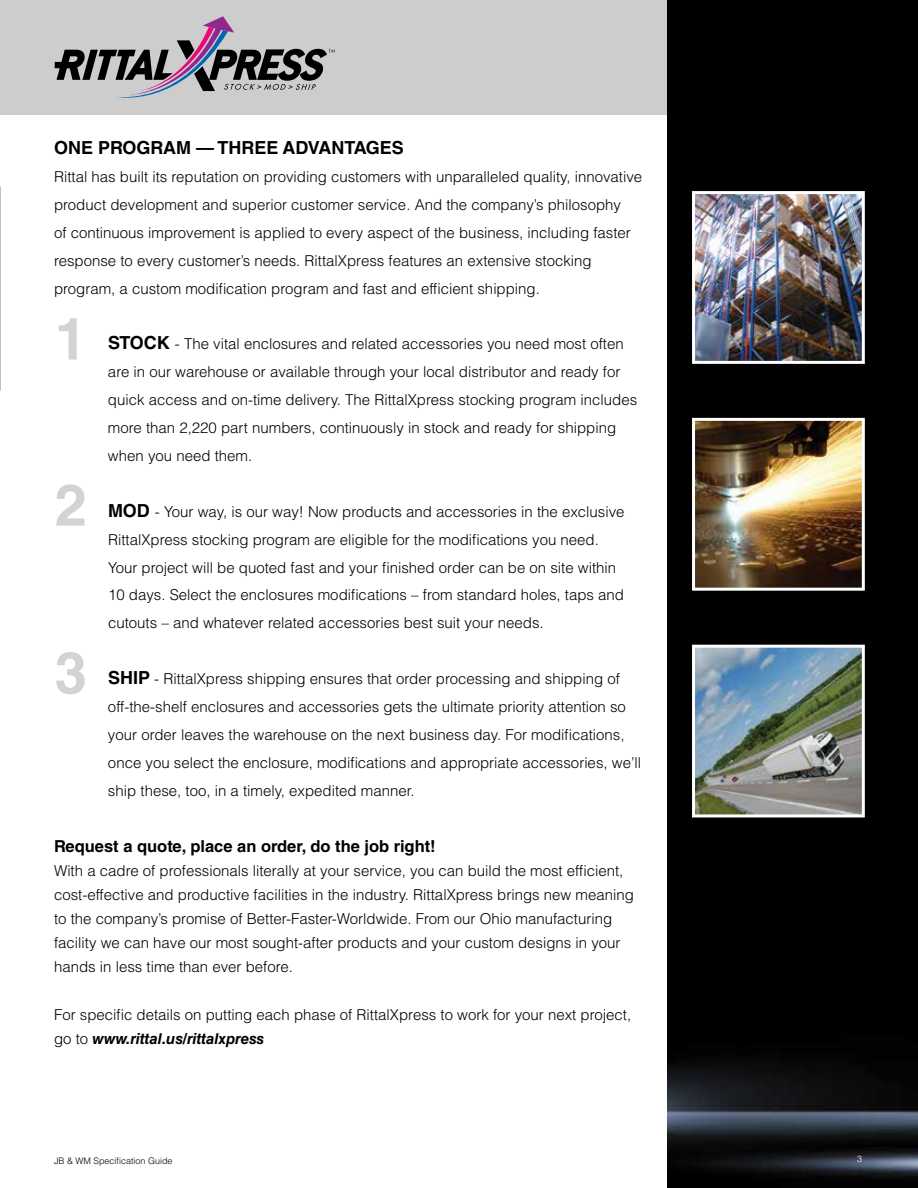
<style>
.page{position:relative;width:918px;height:1188px;background:#fff}
.page>*{position:absolute;margin:0;border:0;box-sizing:border-box;transform-origin:0 0}
.t1{font:700 58.2px "Helvetica LT Std";color:#d1d3d4}
.t2{font:700 18px "Helvetica LT Std";color:#000}
.t3{font:700 16.5px "Helvetica LT Std";color:#000}
.t4{font:300 15px/27.9px "Helvetica LT Std";color:#000}
.t5{font:300 9px "Helvetica LT Std";color:#000}
.t6{font:300 9px "Helvetica LT Std";color:#fff}
.s1{font-weight:700;font-size:18px}
.s2{font-weight:700;font-style:italic}
</style>
<div class="page">
<div style="left:0;top:0;width:682px;height:115px;background:#cdcdcd"></div>
<img style="left:668px;top:0;width:250px;height:1188px">
<img style="left:696px;top:649px;width:165px;height:164px">
<div style="left:692px;top:645px;width:173px;height:172px;border:3px solid #fff"></div>
<img style="left:696px;top:422px;width:165px;height:165px">
<div style="left:692px;top:418px;width:173px;height:173px;border:3px solid #fff"></div>
<img style="left:696px;top:195px;width:165px;height:165px">
<div style="left:692px;top:191px;width:173px;height:173px;border:3px solid #fff"></div>
<svg style="left:55px;top:16px;width:280px;height:82px"></svg>
<p class="t2" style="left:54px;top:137px;width:71px">One Program</p>
<p class="t2" style="left:196px;top:137px;width:46px">— Three</p>
<p class="t2" style="left:283px;top:137px;width:49px">Advantages</p>
<p class="t4" style="left:54px;top:163px;width:590px">Rittal has built its reputation on providing customers with unparalleled quality, innovative product development and superior customer service. And the company’s philosophy<br>of continuous improvement is applied to every aspect of the business, including faster response to every customer’s needs. RittalXpress features an extensive stocking program, a custom modification program and fast and efficient shipping.</p>
<p class="t4" style="left:108px;top:330px;width:531px"><span class="s1">STOCK</span> - The vital enclosures and related accessories you need most often are in our warehouse or available through your local distributor and ready for quick access and on-time delivery. The RittalXpress stocking program includes more than 2,220 part numbers, continuously in stock and ready for shipping when you need them.</p>
<p class="t4" style="left:108px;top:497px;width:518px"><span class="s1">MOD</span> - Your way, is our way! Now products and accessories in the exclusive RittalXpress stocking program are eligible for the modifications you need.<br>Your project will be quoted fast and your finished order can be on site within 10 days. Select the enclosures modifications – from standard holes, taps and cutouts – and whatever related accessories best suit your needs.</p>
<p class="t4" style="left:108px;top:665px;width:535px"><span class="s1">SHIP</span> - RittalXpress shipping ensures that order processing and shipping of off-the-shelf enclosures and accessories gets the ultimate priority attention so your order leaves the warehouse on the next business day. For modifications, once you select the enclosure, modifications and appropriate accessories, we’ll ship these, too, in a timely, expedited manner.</p>
<h1 class="t1" style="left:55px;top:304px;width:34px">1</h1>
<h1 class="t1" style="left:55px;top:470px;width:34px">2</h1>
<h1 class="t1" style="left:55px;top:637px;width:34px">3</h1>
<p class="t3" style="left:54px;top:836px;width:383px">Request a quote, place an order, do the job right!</p>
<p class="t4" style="left:54px;top:858px;width:581px;line-height:24px">With a cadre of professionals literally at your service, you can build the most efficient, cost-effective and productive facilities in the industry. RittalXpress brings new meaning to the company’s promise of Better-Faster-Worldwide. From our Ohio manufacturing facility we can have our most sought-after products and your custom designs in your hands in less time than ever before.</p>
<p class="t4" style="left:54px;top:1002px;width:579px;line-height:24px">For specific details on putting each phase of RittalXpress to work for your next project, go to <span class="s2">www.rittal.us/rittalxpress</span></p>
<p class="t5" style="left:54px;top:1155px;width:120px">JB &amp; WM Specification Guide</p>
<p class="t6" style="left:857px;top:1153px;width:7px">3</p>
</div>
